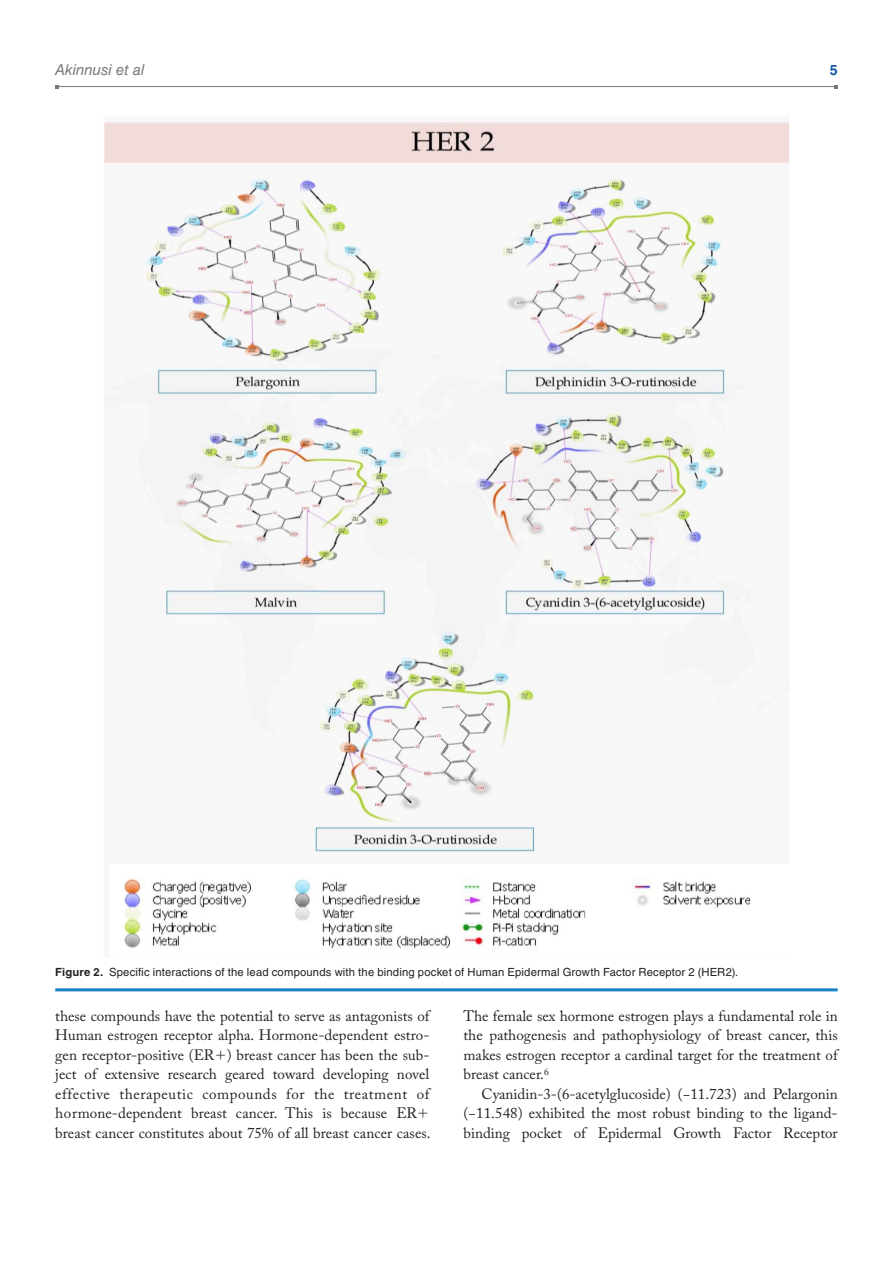
<style>
.page{position:relative;width:893px;height:1263px;background:#fff}
.page>*{position:absolute;margin:0;border:0;box-sizing:border-box;transform-origin:0 0}
.t1{font:15px/19.5px "Adobe Caslon Pro";letter-spacing:.005em;color:#231f20;text-align:justify}
.t2{font:italic 15px "Helvetica LT Std";color:#76787b}
.t3{font:700 14.25px "Helvetica LT Std";color:#1055a4}
.t4{font:11.25px "Helvetica LT Std";letter-spacing:.015em;color:#231f20}
.s1{font-weight:700}
</style>
<div class="page">
<hr style="left:57px;top:86px;width:779px;height:1px;background:#76787b">
<hr style="left:55px;top:988px;width:783px;height:3px;background:#1582c5">
<img style="left:104px;top:118px;width:685px;height:831px">
<p class="t2" style="left:55px;top:61px;width:91px">Akinnusi et al</p>
<p class="t3" style="left:830px;top:61px;width:9px">5</p>
<p class="t4" style="left:55px;top:965px;width:685px"><span class="s1">Figure 2.</span> Specific interactions of the lead compounds with the binding pocket of Human Epidermal Growth Factor Receptor 2 (HER2).</p>
<p class="t1" style="left:55px;top:1006px;width:377px;text-align:left">these compounds have the potential to serve as antagonists of Human estrogen receptor alpha. Hormone-dependent estro&shy;gen receptor-positive (ER ) breast cancer has been the sub&shy;ject of extensive research geared toward developing novel effective therapeutic compounds for the treatment of hormone-dependent breast cancer. This is because ER breast cancer constitutes about 75% of all breast cancer cases.</p>
<p class="t1" style="left:463px;top:1006px;width:376px">The female sex hormone estrogen plays a fundamental role in the pathogenesis and pathophysiology of breast cancer, this makes estrogen receptor a cardinal target for the treatment of breast cancer.<sup>6</sup></p>
<p class="t1" style="left:463px;top:1084px;width:376px;text-indent:18px">Cyanidin-3-(6-acetylglucoside) (−11.723) and Pelargonin (−11.548) exhibited the most robust binding to the ligand&shy;binding pocket of Epidermal Growth Factor Receptor</p>
</div>
